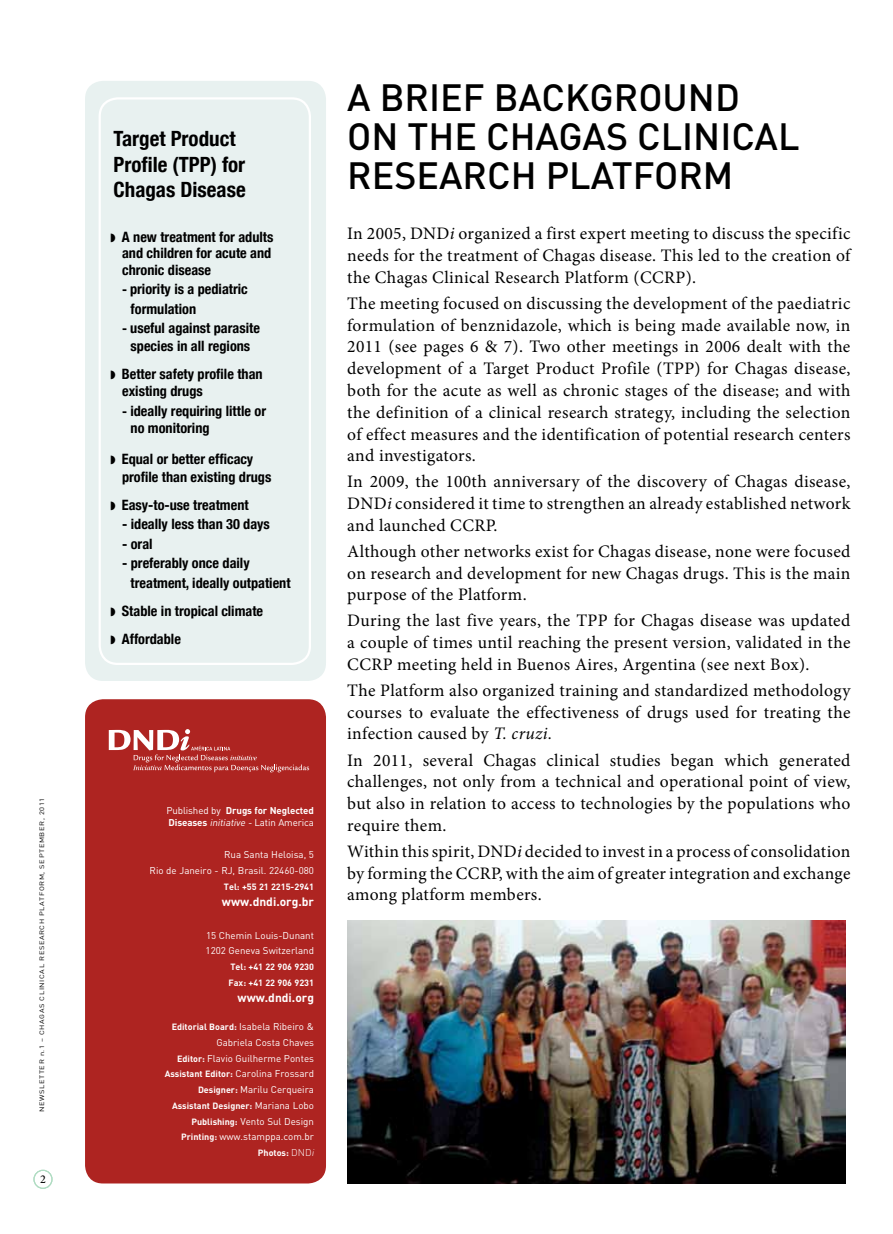
<style>
.page{position:relative;width:893px;height:1234px;background:#fff}
.page>*{position:absolute;margin:0;border:0;box-sizing:border-box;transform-origin:0 0}
.t1{font:500 37.5px/39px "DIN";color:#000}
.t2{font:700 condensed 21px/25.2px "Helvetica Neue";color:#000}
.t3{font:17.55px/21.8px "Minion Pro";letter-spacing:.02em;color:#000;text-align:justify}
.t4{font:700 condensed 14.25px/17.1px "Helvetica Neue";color:#000}
.t5{font:700 12px "DIN";color:#fff}
.t6{font:500 12px "Minion Pro";color:#000}
.t7{font:9.75px/15.8px "DIN";color:#fff;text-align:right}
.t8{font:700 9.75px/12px "DIN";letter-spacing:-.01em;color:#fff}
.t9{font:700 9px/15.8px "DIN";color:#fff}
.t10{font:6.3px "DIN";letter-spacing:.08em;color:#000;scale:1.18 1}
.s1{font-size:13.5px}
.s2{font-weight:400}
.s3{font-weight:400;font-style:italic}
.s4{font-weight:400;font-size:9.75px}
.s5{font-weight:700;font-size:9px}
.s6{font-weight:300;font-size:9.75px}
.s7{font-weight:300;font-style:italic;font-size:9.75px}
.s8{font-style:italic}
</style>
<div class="page">
<div style="left:33px;top:1169px;width:20px;height:19px;border:1px solid #afdcc2;border-radius:50%"></div>
<div style="left:85px;top:81px;width:241px;height:599px;background:#e8f1f0;border-radius:18px"></div>
<div style="left:99px;top:97px;width:212px;height:568px;border:2px solid #fff;border-radius:18px"></div>
<div style="left:85px;top:699px;width:241px;height:484px;background:#ae2421;border-radius:18px"></div>
<svg style="left:109px;top:729px;width:200px;height:43px"></svg>
<img style="left:347px;top:920px;width:498px;height:263px">
<p class="t10" style="left:38px;top:1111px;width:268px;rotate:-90deg">NEWSLETTER n.1 – CHAGAS CLINICAL RESEARCH PLATFORM, SEPTEMBER, 2011</p>
<p class="t6" style="left:40px;top:1170px;width:7px">2</p>
<p class="t2" style="left:114px;top:126px;width:134px">Target Product<br>Profile (TPP) for<br>Chagas Disease</p>
<p class="t4" style="left:122px;top:228px;width:153px;line-height:16.5px">A new treatment for adults and children for acute and chronic disease</p>
<p class="t4" style="left:131px;top:279px;width:119px;line-height:19.5px;text-indent:-9px"><span class="s1">-</span> priority is a pediatric formulation</p>
<p class="t4" style="left:122px;top:319px;width:139px;text-align:center"><span class="s1">-</span> useful against parasite species in all regions</p>
<p class="t4" style="left:122px;top:364px;width:142px">Better safety profile than existing drugs</p>
<p class="t4" style="left:131px;top:402px;width:137px;text-indent:-9px"><span class="s1">-</span> ideally requiring little or no monitoring</p>
<p class="t4" style="left:122px;top:450px;width:151px">Equal or better efficacy profile than existing drugs</p>
<p class="t4" style="left:122px;top:495px;width:128px">Easy-to-use treatment</p>
<p class="t4" style="left:122px;top:515px;width:149px">- ideally less than 30 days</p>
<p class="t4" style="left:122px;top:534px;width:32px">- oral</p>
<p class="t4" style="left:131px;top:553px;width:162px;line-height:19.5px;text-indent:-9px">- preferably once daily treatment, ideally outpatient</p>
<p class="t4" style="left:122px;top:596px;width:143px;line-height:28px">Stable in tropical climate<br>Affordable</p>
<p class="t8" style="left:166px;top:803px;width:149px"><span class="s2">Published by</span> Drugs for Neglected<br>Diseases <span class="s3">initiative -</span> <span class="s2">Latin America</span></p>
<p class="t7" style="left:150px;top:846px;width:166px">Rua Santa Heloisa, 5<br>Rio de Janeiro - RJ, Brasil. 22460-080</p>
<p class="t9" style="left:224px;top:878px;width:92px">Tel: +55 21 2215-2941</p>
<p class="t5" style="left:222px;top:893px;width:94px">www.dndi.org.br</p>
<p class="t7" style="left:206px;top:926px;width:110px;text-align:left">15 Chemin Louis-Dunant<br>1202 Geneva Switzerland</p>
<p class="t9" style="left:229px;top:958px;width:87px">Tel: +41 22 906 9230<br>Fax: +41 22 906 9231</p>
<p class="t5" style="left:238px;top:989px;width:78px">www.dndi.org</p>
<p class="t9" style="left:172px;top:1018px;width:144px">Editorial Board: <span class="s4">Isabela Ribeiro &amp;</span></p>
<p class="t7" style="left:177px;top:1033px;width:138px">Gabriela Costa Chaves<br><span class="s5">Editor:</span> Flavio Guilherme Pontes</p>
<p class="t9" style="left:165px;top:1065px;width:151px">Assistant Editor: <span class="s4">Carolina Frossard</span></p>
<p class="t7" style="left:198px;top:1081px;width:117px"><span class="s5">Designer:</span> Marilu Cerqueira</p>
<p class="t9" style="left:172px;top:1097px;width:143px">Assistant Designer: <span class="s4">Mariana Lobo</span></p>
<p class="t7" style="left:181px;top:1112px;width:134px"><span class="s5">Publishing:</span> Vento Sul Design<br><span class="s5">Printing:</span> www.stamppa.com.br</p>
<p class="t9" style="left:258px;top:1144px;width:60px">Photos: <span class="s6">DND</span><span class="s7">i</span></p>
<h1 class="t1" style="left:347px;top:76px;width:454px">A BRIEF BACKGROUND<br>ON THE CHAGAS CLINICAL<br>RESEARCH PLATFORM</h1>
<p class="t3" style="left:347px;top:223px;width:505px">In 2005, DND<span class="s8">i</span> organized a first expert meeting to discuss the specific needs for the treatment of Chagas disease. This led to the creation of the Chagas Clinical Research Platform (CCRP).</p>
<p class="t3" style="left:347px;top:292px;width:505px">The meeting focused on discussing the development of the paediatric formulation of benznidazole, which is being made available now, in 2011 (see pages 6 &amp; 7). Two other meetings in 2006 dealt with the development of a Target Product Profile (TPP) for Chagas disease, both for the acute as well as chronic stages of the disease; and with the definition of a clinical research strategy, including the selection of effect measures and the identification of potential research centers and investigators.</p>
<p class="t3" style="left:347px;top:471px;width:505px">In 2009, the 100th anniversary of the discovery of Chagas disease, DND<span class="s8">i</span> considered it time to strengthen an already established network and launched CCRP.</p>
<p class="t3" style="left:347px;top:540px;width:505px">Although other networks exist for Chagas disease, none were focused on research and development for new Chagas drugs. This is the main purpose of the Platform.</p>
<p class="t3" style="left:347px;top:610px;width:505px">During the last five years, the TPP for Chagas disease was updated a couple of times until reaching the present version, validated in the CCRP meeting held in Buenos Aires, Argentina (see next Box).</p>
<p class="t3" style="left:347px;top:679px;width:505px">The Platform also organized training and standardized methodology courses to evaluate the effectiveness of drugs used for treating the infection caused by <span class="s8">T. cruzi.</span></p>
<p class="t3" style="left:347px;top:749px;width:505px">In 2011, several Chagas clinical studies began which generated challenges, not only from a technical and operational point of view, but also in relation to access to technologies by the populations who require them.</p>
<p class="t3" style="left:347px;top:840px;width:505px">Within this spirit, DND<span class="s8">i</span> decided to invest in a process of consolidation by forming the CCRP, with the aim of greater integration and exchange among platform members.</p>
</div>
